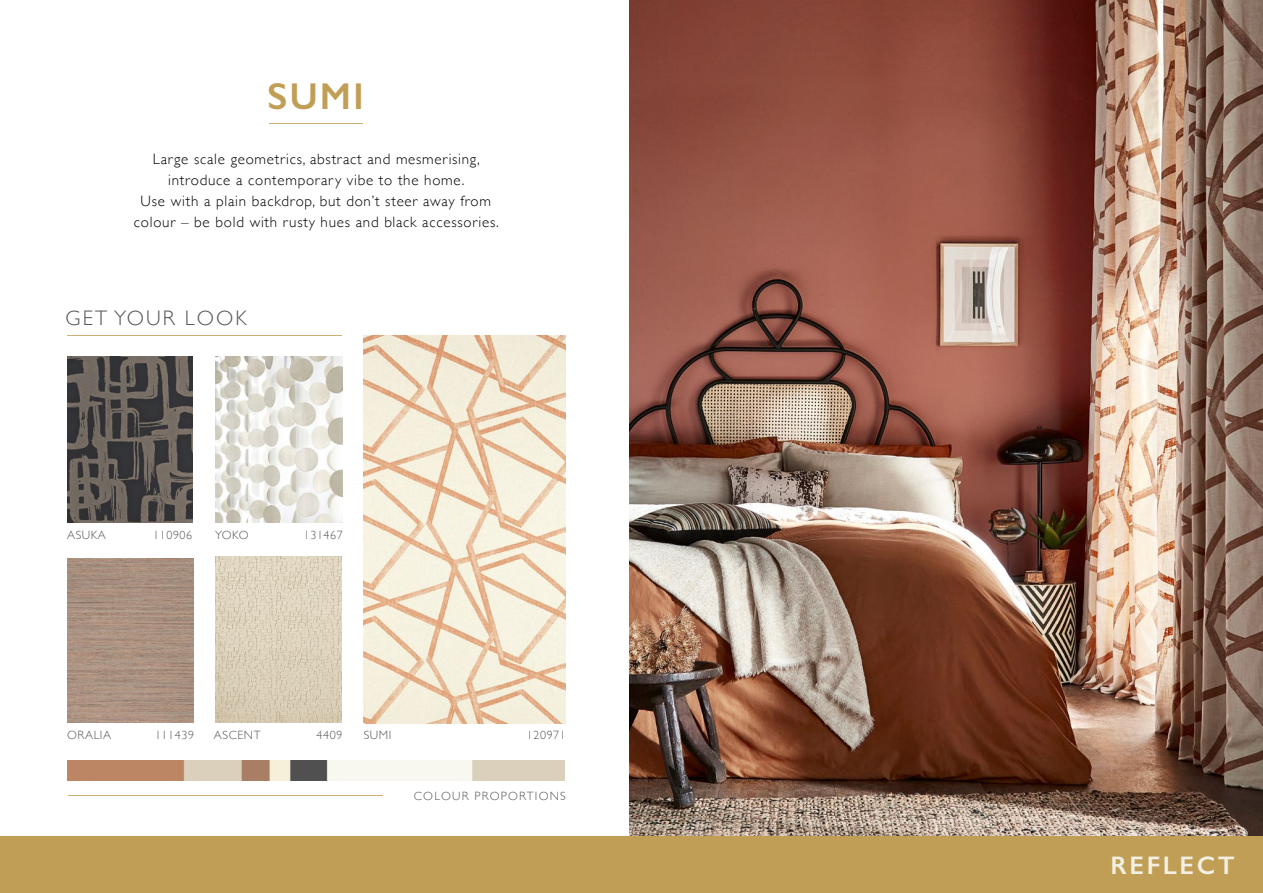
<style>
.page{position:relative;width:1263px;height:893px;background:#fff}
.page>*{position:absolute;margin:0;border:0;box-sizing:border-box;transform-origin:0 0}
.t1{font:600 37.5px "Gill Sans";color:#c19e55}
.t2{font:600 25.5px "Gill Sans";letter-spacing:.1em;color:#f2f0e2}
.t3{font:300 21px "Gill Sans";letter-spacing:.1em;color:#575756}
.t4{font:300 15px/21px "Gill Sans";letter-spacing:.05em;color:#000;text-align:center}
.t5{font:300 12px "Gill Sans";letter-spacing:.05em;color:#575756}
.t6{font:300 12px "Gill Sans";letter-spacing:.1em;color:#575756}
</style>
<div class="page">
<img style="left:629px;top:0;width:634px;height:836px">
<div style="left:0;top:836px;width:1263px;height:57px;background:#c19e55"></div>
<hr style="left:269px;top:123px;width:93px;height:1px;background:#cdb076">
<img style="left:67px;top:760px;width:498px;height:21px">
<img style="left:68px;top:356px;width:124px;height:167px">
<img style="left:215px;top:556px;width:126px;height:167px">
<img style="left:68px;top:558px;width:126px;height:164px">
<img style="left:363px;top:335px;width:203px;height:388px">
<img style="left:216px;top:356px;width:126px;height:167px">
<hr style="left:68px;top:795px;width:315px;height:1px;background:#cdb076">
<hr style="left:68px;top:335px;width:274px;height:1px;background:#cdb076">
<h1 class="t1" style="left:268px;top:74px;width:98px">SUMI</h1>
<p class="t4" style="left:134px;top:148px;width:366px">Large scale geometrics, abstract and mesmerising, introduce a contemporary vibe to the home.<br>Use with a plain backdrop, but don’t steer away from colour – be bold with rusty hues and black accessories.</p>
<h3 class="t3" style="left:66px;top:301px;width:183px">GET YOUR LOOK</h3>
<p class="t5" style="left:67px;top:526px;width:40px">ASUKA</p>
<p class="t5" style="left:153px;top:526px;width:40px">110906</p>
<p class="t5" style="left:215px;top:526px;width:35px">YOKO</p>
<p class="t5" style="left:304px;top:526px;width:40px">131467</p>
<p class="t5" style="left:67px;top:726px;width:45px">ORALIA</p>
<p class="t5" style="left:155px;top:726px;width:40px">111439</p>
<p class="t5" style="left:214px;top:726px;width:48px">ASCENT</p>
<p class="t5" style="left:317px;top:726px;width:27px">4409</p>
<p class="t5" style="left:364px;top:726px;width:29px">SUMI</p>
<p class="t5" style="left:527px;top:726px;width:40px">120971</p>
<p class="t6" style="left:414px;top:787px;width:153px">COLOUR PROPORTIONS</p>
<h2 class="t2" style="left:1110px;top:850px;width:126px">REFLECT</h2>
</div>
